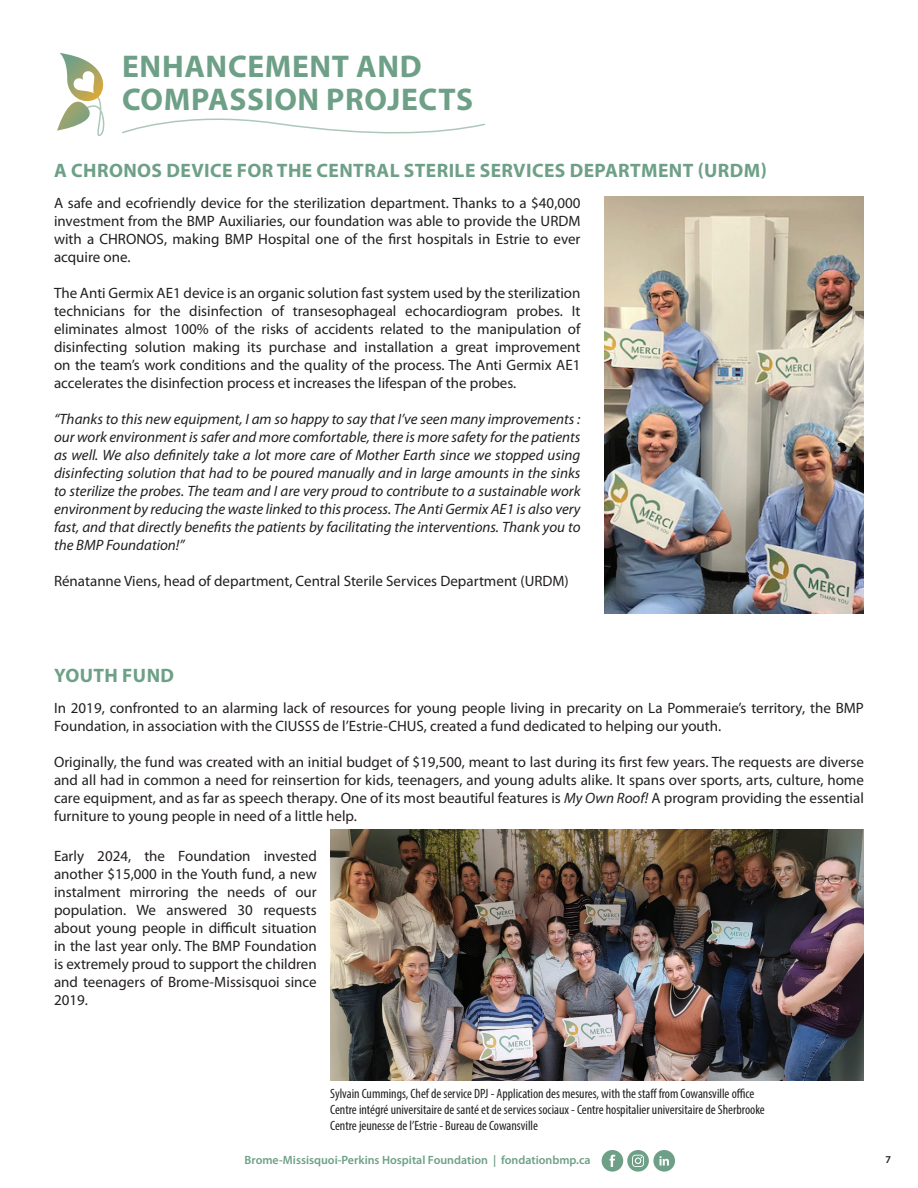
<style>
.page{position:relative;width:918px;height:1188px;background:#fff}
.page>*{position:absolute;margin:0;border:0;box-sizing:border-box;transform-origin:0 0}
.t1{font:700 31.5px/33px "Myriad Pro";letter-spacing:.02em;color:#6ea087}
.t2{font:700 19.5px "Myriad Pro";letter-spacing:.02em;color:#6ea087}
.t3{font:15px/18px "Myriad Pro";color:#231f20;text-align:justify}
.t4{font:italic 15px/18px "Myriad Pro";color:#231f20;text-align:justify}
.t5{font:condensed 13.5px/16.2px "Myriad Pro";color:#231f20}
.t6{font:600 12px "Myriad Pro";color:#6ea087}
.t7{font:600 10.5px "Myriad Pro";color:#231f20}
.s1{font-style:italic}
</style>
<div class="page">
<svg style="left:602px;top:1150px;width:73px;height:22px"></svg>
<svg style="left:57px;top:53px;width:48px;height:83px"></svg>
<svg style="left:122px;top:118px;width:363px;height:16px"></svg>
<img style="left:605px;top:197px;width:259px;height:417px">
<img style="left:330px;top:829px;width:534px;height:251px">
<h1 class="t1" style="left:122px;top:48px;width:352px">ENHANCEMENT AND<br>COMPASSION PROJECTS</h1>
<h2 class="t2" style="left:54px;top:158px;width:714px">A CHRONOS DEVICE FOR THE CENTRAL STERILE SERVICES DEPARTMENT (URDM)</h2>
<p class="t3" style="left:54px;top:194px;width:528px">A safe and ecofriendly device for the sterilization department. Thanks to a $40,000 investment from the BMP Auxiliaries, our foundation was able to provide the URDM with a CHRONOS, making BMP Hospital one of the first hospitals in Estrie to ever acquire one.</p>
<p class="t3" style="left:54px;top:284px;width:528px">The Anti Germix AE1 device is an organic solution fast system used by the sterilization technicians for the disinfection of transesophageal echocardiogram probes. It eliminates almost 100% of the risks of accidents related to the manipulation of disinfecting solution making its purchase and installation a great improvement on the team’s work conditions and the quality of the process. The Anti Germix AE1 accelerates the disinfection process et increases the lifespan of the probes.</p>
<p class="t4" style="left:54px;top:410px;width:528px">“Thanks to this new equipment, I am so happy to say that I’ve seen many improvements : our work environment is safer and more comfortable, there is more safety for the patients as well. We also definitely take a lot more care of Mother Earth since we stopped using disinfecting solution that had to be poured manually and in large amounts in the sinks to sterilize the probes. The team and I are very proud to contribute to a sustainable work environment by reducing the waste linked to this process. The Anti Germix AE1 is also very fast, and that directly benefits the patients by facilitating the interventions. Thank you to the BMP Foundation!”</p>
<p class="t3" style="left:54px;top:572px;width:516px">Rénatanne Viens, head of department, Central Sterile Services Department (URDM)</p>
<h2 class="t2" style="left:54px;top:663px;width:121px">YOUTH FUND</h2>
<p class="t3" style="left:54px;top:699px;width:811px">In 2019, confronted to an alarming lack of resources for young people living in precarity on La Pommeraie’s territory, the BMP<br>Foundation, in association with the CIUSSS de l’Estrie-CHUS, created a fund dedicated to helping our youth.</p>
<p class="t3" style="left:54px;top:753px;width:811px">Originally, the fund was created with an initial budget of $19,500, meant to last during its first few years. The requests are diverse and all had in common a need for reinsertion for kids, teenagers, and young adults alike. It spans over sports, arts, culture, home care equipment, and as far as speech therapy. One of its most beautiful features is <span class="s1">My Own Roof!</span> A program providing the essential furniture to young people in need of a little help.</p>
<p class="t3" style="left:54px;top:847px;width:264px">Early 2024, the Foundation invested another $15,000 in the Youth fund, a new instalment mirroring the needs of our population. We answered 30 requests about young people in difficult situation in the last year only. The BMP Foundation is extremely proud to support the children and teenagers of Brome-Missisquoi since 2019.</p>
<p class="t5" style="left:330px;top:1085px;width:436px">Sylvain Cummings, Chef de service DPJ - Application des mesures, with the staff from Cowansville office<br>Centre intégré universitaire de santé et de services sociaux - Centre hospitalier universitaire de Sherbrooke<br>Centre jeunesse de l’Estrie - Bureau de Cowansville</p>
<p class="t6" style="left:245px;top:1153px;width:347px">Brome-Missisquoi-Perkins Hospital Foundation | fondationbmp.ca</p>
<p class="t7" style="left:885px;top:1153px;width:7px">7</p>
</div>
